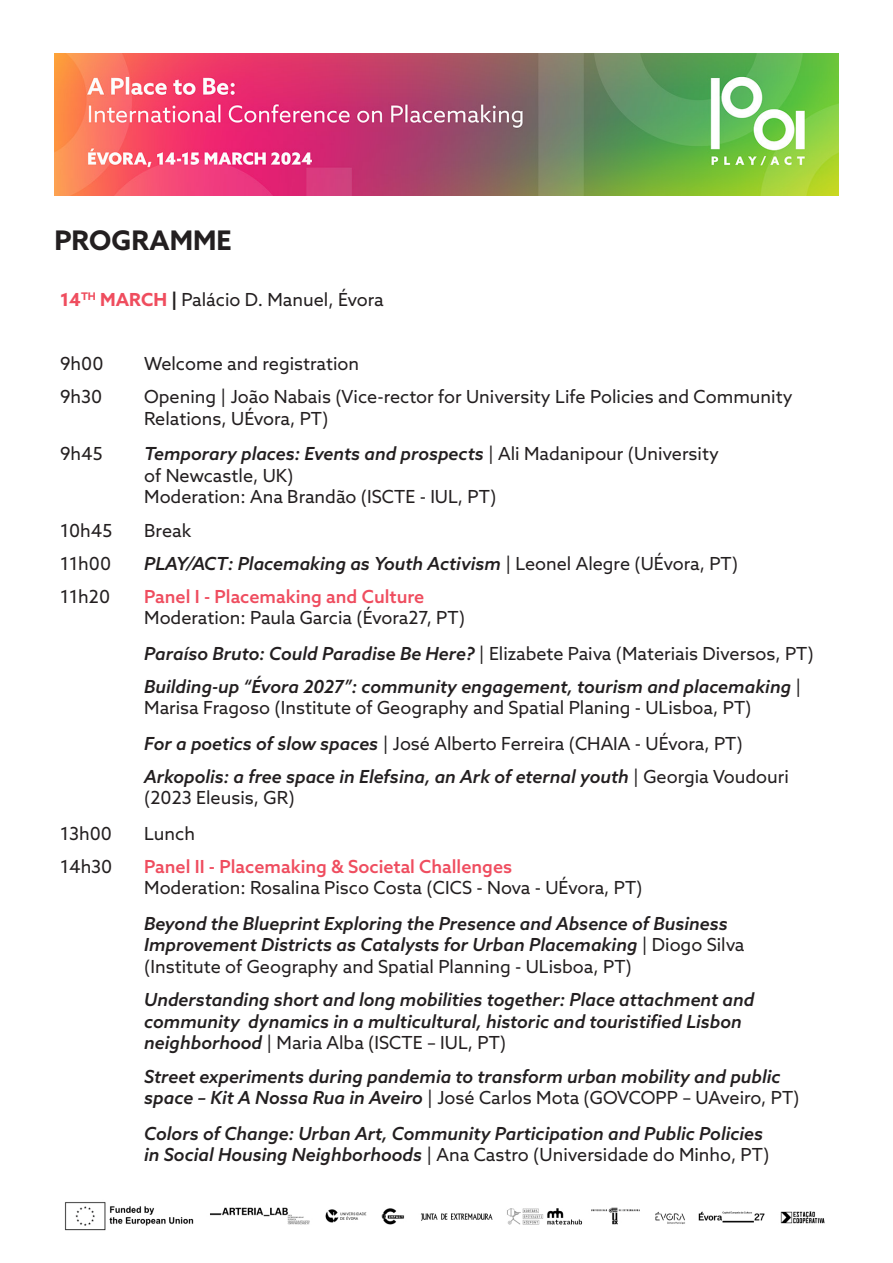
<style>
.page{position:relative;width:893px;height:1263px;background:#fff}
.page>*{position:absolute;margin:0;border:0;box-sizing:border-box;transform-origin:0 0}
.t1{font:700 27px "Azo Sans";color:#231f20}
.t2{font:italic 500 18px/21.6px "Azo Sans";color:#231f20}
.t3{font:18px/21.6px "Azo Sans";color:#231f20}
.t4{font:500 18px "Azo Sans";color:#ef4d5f}
.s1{font-weight:700;color:#ef4d5e}
.s2{font-weight:700}
.s3{font-weight:500;font-style:italic}
.s4{font-weight:400;font-style:normal}
</style>
<div class="page">
<img style="left:54px;top:54px;width:784px;height:142px">
<img style="left:64px;top:1202px;width:761px;height:29px">
<p class="t1" style="left:54px;top:223px;width:179px">PROGRAMME</p>
<p class="t3" style="left:60px;top:289px;width:325px"><span class="s1">14</span><sup>TH</sup> <span class="s1">MARCH</span> <span class="s2">|</span> Palácio D. Manuel, Évora</p>
<p class="t3" style="left:60px;top:353px;width:45px">9h00</p>
<p class="t3" style="left:144px;top:353px;width:216px">Welcome and registration</p>
<p class="t3" style="left:60px;top:386px;width:44px">9h30</p>
<p class="t3" style="left:144px;top:386px;width:650px">Opening | João Nabais (Vice-rector for University Life Policies and Community<br>Relations, UÉvora, PT)</p>
<p class="t3" style="left:60px;top:443px;width:44px">9h45</p>
<p class="t3" style="left:144px;top:443px;width:576px"><span class="s3">Temporary places: Events and prospects</span> | Ali Madanipour (University of Newcastle, UK)</p>
<p class="t3" style="left:144px;top:486px;width:354px">Moderation: Ana Brandão (ISCTE - IUL, PT)</p>
<p class="t3" style="left:60px;top:519px;width:54px">10h45</p>
<p class="t3" style="left:144px;top:519px;width:49px">Break</p>
<p class="t3" style="left:60px;top:552px;width:53px">11h00</p>
<p class="t2" style="left:144px;top:552px;width:595px">PLAY/ACT: Placemaking as Youth Activism <span class="s4">| Leonel Alegre (UÉvora, PT)</span></p>
<p class="t3" style="left:60px;top:585px;width:52px">11h20</p>
<p class="t4" style="left:144px;top:584px;width:282px">Panel I - Placemaking and Culture</p>
<p class="t3" style="left:144px;top:607px;width:322px">Moderation: Paula Garcia (Évora27, PT)</p>
<p class="t3" style="left:144px;top:642px;width:671px"><span class="s3">Paraíso Bruto: Could Paradise Be Here?</span> | Elizabete Paiva (Materiais Diversos, PT)</p>
<p class="t2" style="left:144px;top:675px;width:659px">Building-up “Évora 2027”: community engagement, tourism and placemaking <span class="s4">|<br>Marisa Fragoso (Institute of Geography and Spatial Planing - ULisboa, PT)</span></p>
<p class="t3" style="left:144px;top:732px;width:600px"><span class="s3">For a poetics of slow spaces</span> | José Alberto Ferreira (CHAIA - UÉvora, PT)</p>
<p class="t2" style="left:144px;top:765px;width:646px">Arkopolis: a free space in Elefsina, an Ark of eternal youth <span class="s4">| Georgia Voudouri (2023 Eleusis, GR)</span></p>
<p class="t3" style="left:60px;top:822px;width:54px">13h00</p>
<p class="t3" style="left:144px;top:822px;width:52px">Lunch</p>
<p class="t3" style="left:60px;top:855px;width:54px">14h30</p>
<p class="t4" style="left:144px;top:854px;width:370px">Panel II - Placemaking &amp; Societal Challenges</p>
<p class="t3" style="left:144px;top:877px;width:500px">Moderation: Rosalina Pisco Costa (CICS - Nova - UÉvora, PT)</p>
<p class="t2" style="left:144px;top:912px;width:602px">Beyond the Blueprint Exploring the Presence and Absence of Business<br>Improvement Districts as Catalysts for Urban Placemaking <span class="s4">| Diogo Silva (Institute of Geography and Spatial Planning - ULisboa, PT)</span></p>
<p class="t2" style="left:144px;top:989px;width:612px">Understanding short and long mobilities together: Place attachment and community dynamics in a multicultural, historic and touristified Lisbon neighborhood <span class="s4">| Maria Alba (ISCTE – IUL, PT)</span></p>
<p class="t2" style="left:144px;top:1065px;width:657px">Street experiments during pandemia to transform urban mobility and public space – Kit A Nossa Rua in Aveiro <span class="s4">| José Carlos Mota (GOVCOPP – UAveiro, PT)</span></p>
<p class="t2" style="left:144px;top:1122px;width:627px">Colors of Change: Urban Art, Community Participation and Public Policies in Social Housing Neighborhoods <span class="s4">| Ana Castro (Universidade do Minho, PT)</span></p>
</div>
